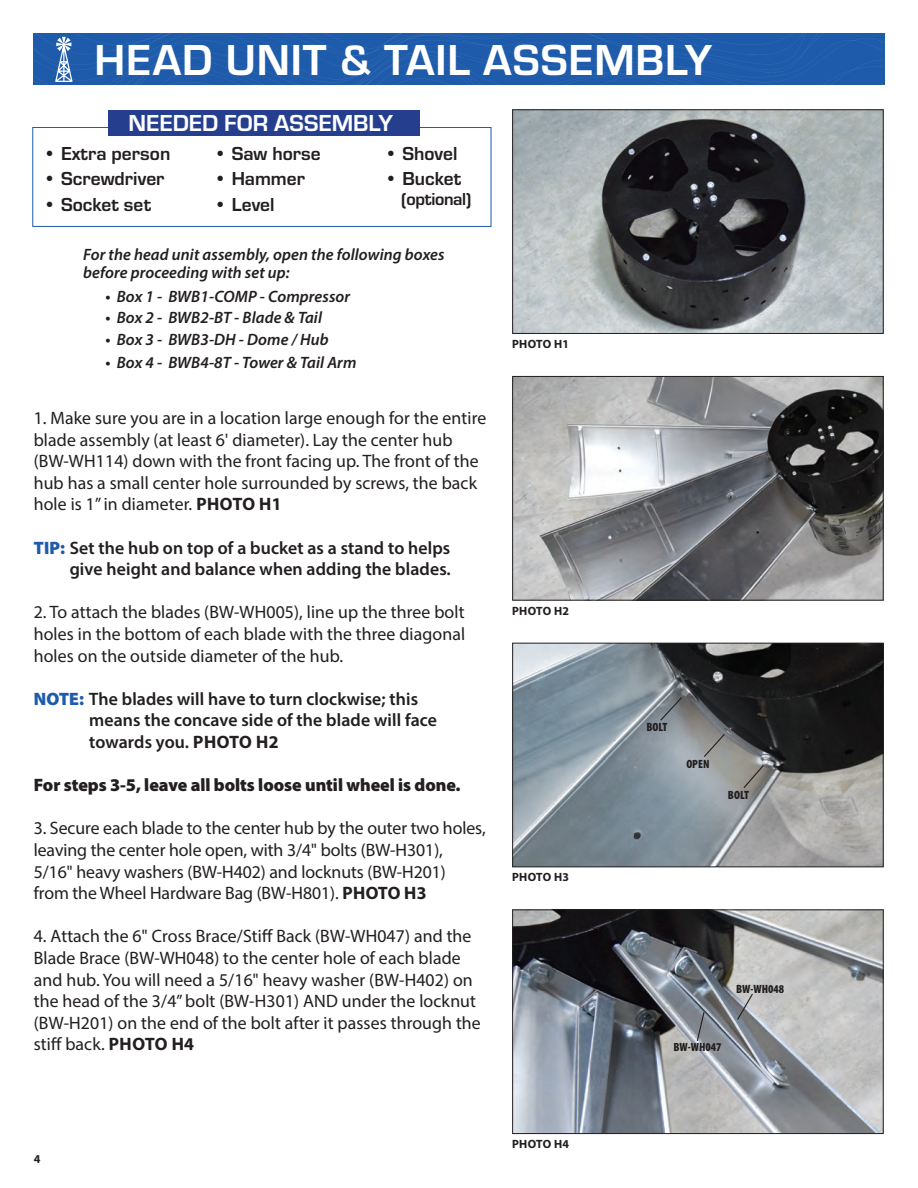
<style>
.page{position:relative;width:918px;height:1188px;background:#fff}
.page>*{position:absolute;margin:0;border:0;box-sizing:border-box;transform-origin:0 0}
.t1{font:700 45px "Eurostile";letter-spacing:.02em;color:#fff}
.t2{font:700 24px "Eurostile";color:#fff}
.t3{font:700 19.5px "Eurostile";color:#231f20}
.t4{font:18px/21.6px "Myriad Pro";color:#231f20}
.t5{font:600 18px/21.6px "Myriad Pro";letter-spacing:-.005em;color:#231f20;text-align:right}
.t6{font:900 18px "Myriad Pro";color:#231f20}
.t7{font:700 18px "Eurostile";letter-spacing:-.02em;color:#231f20}
.t8{font:italic 600 16.5px "Myriad Pro";color:#231f20}
.t9{font:700 12px "Myriad Pro";color:#231f20}
.t10{font:900 condensed 12px "Myriad Pro";color:#231f20}
.s1{font-weight:700}
.s2{font-weight:900;color:#1e5baa}
</style>
<div class="page">
<img style="left:514px;top:112px;width:367px;height:220px">
<div style="left:512px;top:110px;width:371px;height:224px;border:1px solid #231f20"></div>
<img style="left:514px;top:378px;width:367px;height:220px">
<div style="left:512px;top:376px;width:371px;height:224px;border:1px solid #231f20"></div>
<img style="left:514px;top:645px;width:367px;height:220px">
<div style="left:512px;top:643px;width:371px;height:224px;border:1px solid #231f20"></div>
<img style="left:514px;top:912px;width:367px;height:220px">
<div style="left:512px;top:910px;width:371px;height:224px;border:1px solid #231f20"></div>
<svg style="left:34px;top:34px;width:850px;height:51px;background:#215dab"></svg>
<svg style="left:659px;top:696px;width:24px;height:26px"></svg>
<svg style="left:742px;top:764px;width:23px;height:25px"></svg>
<svg style="left:703px;top:733px;width:23px;height:25px"></svg>
<div style="left:32px;top:127px;width:459px;height:100px;border:1px solid #1e5baa"></div>
<div style="left:108px;top:110px;width:311px;height:26px;background:#253f8e"></div>
<svg style="left:736px;top:992px;width:18px;height:29px"></svg>
<svg style="left:696px;top:1011px;width:9px;height:31px"></svg>
<p class="t1" style="left:95px;top:27px;width:619px">HEAD UNIT &amp; TAIL ASSEMBLY</p>
<p class="t2" style="left:129px;top:106px;width:266px">NEEDED FOR ASSEMBLY</p>
<p class="t3" style="left:43px;top:139px;width:129px">• Extra person</p>
<p class="t3" style="left:43px;top:165px;width:123px">• Screwdriver</p>
<p class="t3" style="left:43px;top:190px;width:109px">• Socket set</p>
<p class="t3" style="left:214px;top:139px;width:108px">• Saw horse</p>
<p class="t3" style="left:214px;top:165px;width:92px">• Hammer</p>
<p class="t3" style="left:214px;top:190px;width:62px">• Level</p>
<p class="t3" style="left:385px;top:139px;width:74px">• Shovel</p>
<p class="t3" style="left:385px;top:165px;width:78px">• Bucket</p>
<p class="t7" style="left:401px;top:186px;width:72px">(optional)</p>
<p class="t8" style="left:83px;top:244px;width:363px">For the head unit assembly, open the following boxes</p>
<p class="t8" style="left:83px;top:262px;width:208px">before proceeding with set up:</p>
<p class="t8" style="left:106px;top:286px;width:246px">• Box 1 - BWB1-COMP - Compressor</p>
<p class="t8" style="left:106px;top:307px;width:218px">• Box 2 - BWB2-BT - Blade &amp; Tail</p>
<p class="t8" style="left:106px;top:329px;width:225px">• Box 3 - BWB3-DH - Dome / Hub</p>
<p class="t8" style="left:106px;top:352px;width:253px">• Box 4 - BWB4-8T - Tower &amp; Tail Arm</p>
<p class="t4" style="left:34px;top:407px;width:455px">1. Make sure you are in a location large enough for the entire blade assembly (at least 6' diameter). Lay the center hub (BW-WH114) down with the front facing up. The front of the hub has a small center hole surrounded by screws, the back hole is 1” in diameter. <span class="s1">PHOTO H1</span></p>
<p class="t5" style="left:34px;top:536px;width:419px"><span class="s2">TIP:</span> Set the hub on top of a bucket as a stand to helps give height and balance when adding the blades.</p>
<p class="t4" style="left:34px;top:601px;width:433px;text-align:justify">2. To attach the blades (BW-WH005), line up the three bolt holes in the bottom of each blade with the three diagonal holes on the outside diameter of the hub.</p>
<p class="t5" style="left:89px;top:687px;width:350px;text-align:left;text-indent:-55px"><span class="s2">NOTE:</span> The blades will have to turn clockwise; this means the concave side of the blade will face</p>
<p class="t5" style="left:89px;top:731px;width:191px">towards you. <span class="s1">PHOTO H2</span></p>
<p class="t6" style="left:34px;top:775px;width:429px">For steps 3-5, leave all bolts loose until wheel is done.</p>
<p class="t4" style="left:34px;top:817px;width:454px">3. Secure each blade to the center hub by the outer two holes, leaving the center hole open, with 3/4" bolts (BW-H301), 5/16" heavy washers (BW-H402) and locknuts (BW-H201) from the Wheel Hardware Bag (BW-H801). <span class="s1">PHOTO H3</span></p>
<p class="t4" style="left:34px;top:925px;width:449px">4. Attach the 6" Cross Brace/Stiff Back (BW-WH047) and the Blade Brace (BW-WH048) to the center hole of each blade and hub. You will need a 5/16" heavy washer (BW-H402) on the head of the 3/4” bolt (BW-H301) AND under the locknut (BW-H201) on the end of the bolt after it passes through the stiff back. <span class="s1">PHOTO H4</span></p>
<p class="t9" style="left:512px;top:336px;width:59px">PHOTO H1</p>
<p class="t9" style="left:512px;top:603px;width:59px">PHOTO H2</p>
<p class="t9" style="left:512px;top:869px;width:59px">PHOTO H3</p>
<p class="t9" style="left:34px;top:1151px;width:8px">4</p>
<p class="t9" style="left:512px;top:1136px;width:59px">PHOTO H4</p>
<p class="t10" style="left:646px;top:719px;width:23px">BOLT</p>
<p class="t10" style="left:686px;top:756px;width:25px">OPEN</p>
<p class="t10" style="left:728px;top:787px;width:23px">BOLT</p>
<p class="t10" style="left:736px;top:981px;width:50px">BW-WH048</p>
<p class="t10" style="left:673px;top:1040px;width:50px">BW-WH047</p>
</div>
